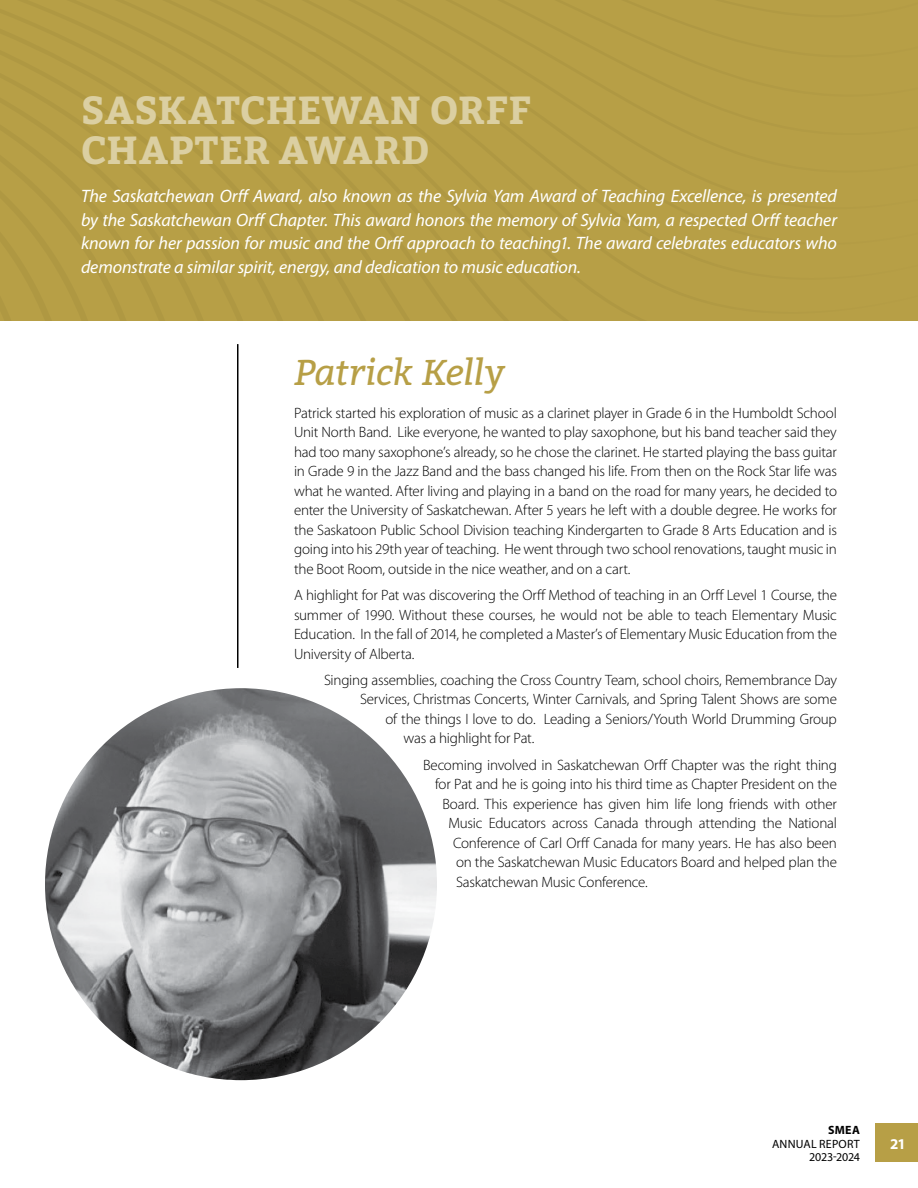
<style>
.page{position:relative;width:918px;height:1188px;background:#fff}
.page>*{position:absolute;margin:0;border:0;box-sizing:border-box;transform-origin:0 0}
.t1{font:700 39px/40.5px "Bitter";letter-spacing:.01em;color:#dbcfa2}
.t2{font:italic 36px "Bitter";letter-spacing:-.015em;color:#b79f46}
.t3{font:italic 18px/24px "Myriad Pro";letter-spacing:-.01em;color:#fff;text-align:justify}
.t4{font:300 15px/19.5px "Myriad Pro";letter-spacing:-.015em;color:#000;text-align:justify}
.t5{font:700 15px "Myriad Pro";color:#fff}
.t6{font:12px/13.5px "Myriad Pro";letter-spacing:.015em;color:#000;text-align:right}
.t7{font:700 12px "Myriad Pro";color:#000}
</style>
<div class="page">
<div style="left:875px;top:1124px;width:43px;height:38px;background:#b79f46"></div>
<div style="left:0;top:0;width:918px;height:321px;background:#b79f46"></div>
<img style="left:45px;top:688px;width:392px;height:392px;border-radius:196px">
<hr style="left:237px;top:344px;width:1px;height:324px;background:#000">
<h1 class="t1" style="left:81px;top:90px;width:451px">SASKATCHEWAN ORFF<br>CHAPTER AWARD</h1>
<p class="t3" style="left:81px;top:183px;width:758px">The Saskatchewan Orff Award, also known as the Sylvia Yam Award of Teaching Excellence, is presented by the Saskatchewan Orff Chapter. This award honors the memory of Sylvia Yam, a respected Orff teacher known for her passion for music and the Orff approach to teaching1. The award celebrates educators who demonstrate a similar spirit, energy, and dedication to music education.</p>
<h2 class="t2" style="left:294px;top:346px;width:212px">Patrick Kelly</h2>
<p class="t4" style="left:294px;top:403px;width:545px">Patrick started his exploration of music as a clarinet player in Grade 6 in the Humboldt School Unit North Band. Like everyone, he wanted to play saxophone, but his band teacher said they had too many saxophone’s already, so he chose the clarinet. He started playing the bass guitar in Grade 9 in the Jazz Band and the bass changed his life. From then on the Rock Star life was what he wanted. After living and playing in a band on the road for many years, he decided to enter the University of Saskatchewan. After 5 years he left with a double degree. He works for the Saskatoon Public School Division teaching Kindergarten to Grade 8 Arts Education and is going into his 29th year of teaching. He went through two school renovations, taught music in the Boot Room, outside in the nice weather, and on a cart.</p>
<p class="t4" style="left:294px;top:585px;width:545px">A highlight for Pat was discovering the Orff Method of teaching in an Orff Level 1 Course, the summer of 1990. Without these courses, he would not be able to teach Elementary Music Education. In the fall of 2014, he completed a Master’s of Elementary Music Education from the University of Alberta.</p>
<p class="t4" style="left:324px;top:670px;width:515px">Singing assemblies, coaching the Cross Country Team, school choirs, Remembrance Day</p>
<p class="t4" style="left:360px;top:689px;width:478px">Services, Christmas Concerts, Winter Carnivals, and Spring Talent Shows are some</p>
<p class="t4" style="left:386px;top:709px;width:453px">of the things I love to do. Leading a Seniors/Youth World Drumming Group</p>
<p class="t4" style="left:404px;top:728px;width:132px">was a highlight for Pat.</p>
<p class="t4" style="left:423px;top:755px;width:415px">Becoming involved in Saskatchewan Orff Chapter was the right thing</p>
<p class="t4" style="left:435px;top:774px;width:404px">for Pat and he is going into his third time as Chapter President on the</p>
<p class="t4" style="left:442px;top:794px;width:396px">Board. This experience has given him life long friends with other</p>
<p class="t4" style="left:448px;top:813px;width:390px">Music Educators across Canada through attending the National</p>
<p class="t4" style="left:453px;top:833px;width:385px">Conference of Carl Orff Canada for many years. He has also been</p>
<p class="t4" style="left:456px;top:852px;width:382px">on the Saskatchewan Music Educators Board and helped plan the</p>
<p class="t4" style="left:456px;top:872px;width:193px">Saskatchewan Music Conference.</p>
<p class="t7" style="left:828px;top:1122px;width:33px">SMEA</p>
<p class="t6" style="left:772px;top:1137px;width:89px">ANNUAL REPORT<br>2023-2024</p>
<p class="t5" style="left:890px;top:1134px;width:17px">21</p>
</div>
